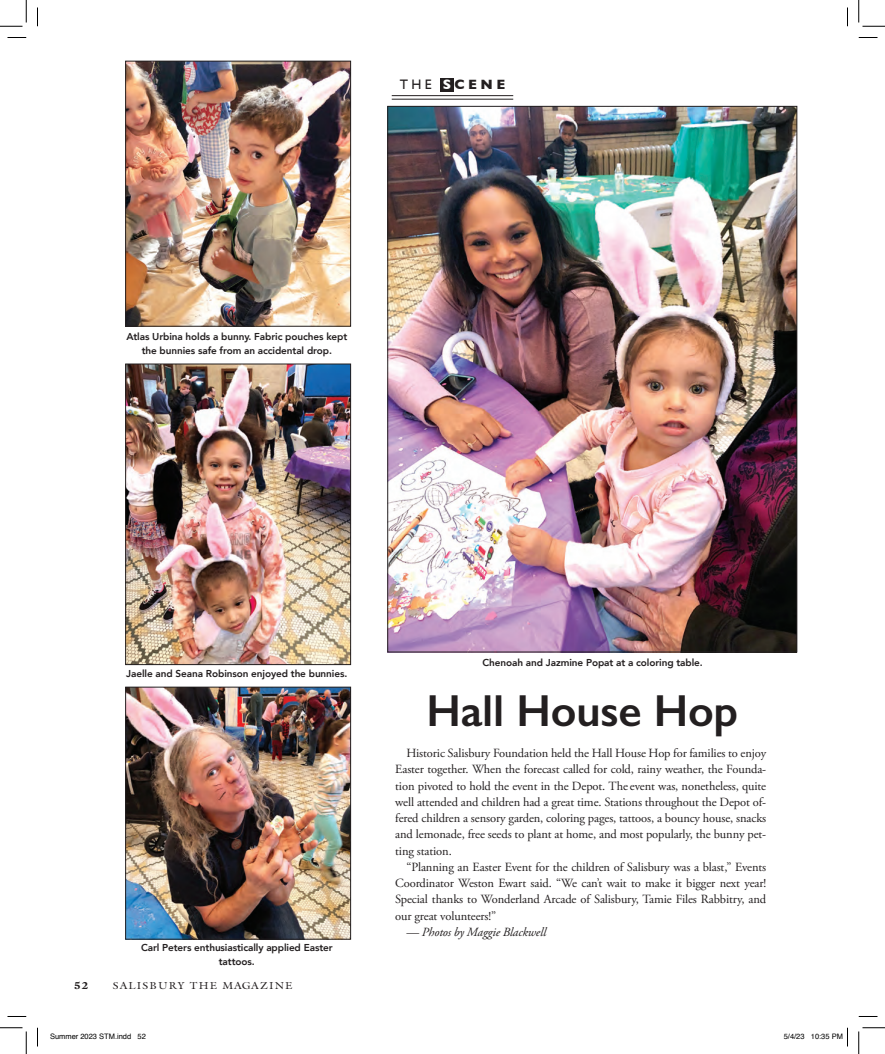
<style>
.page{position:relative;width:885px;height:1054px;background:#fff}
.page>*{position:absolute;margin:0;border:0;box-sizing:border-box;transform-origin:0 0}
.t1{font:600 45px "Gill Sans";letter-spacing:-.005em;color:#231f20}
.t2{font:700 13.75px "Gill Sans";letter-spacing:.25em;color:#231f20}
.t3{font:12.5px/16.2px "Adobe Garamond Pro";letter-spacing:-.01em;color:#231f20;text-align:justify}
.t4{font:italic 12.5px "Adobe Garamond Pro";letter-spacing:-.01em;color:#231f20}
.t5{font:10.12px "Galliard";letter-spacing:.1em;color:#231f20;scale:1.11 1}
.t6{font:900 10.12px "Galliard";color:#231f20;scale:1.11 1}
.t7{font:800 10px/13.8px "Avenir";letter-spacing:-.01em;color:#231f20;text-align:center}
.t8{font:7.5px "Helvetica";color:#000}
.s1{font-weight:400}
.s2{color:#fff}
</style>
<div class="page">
<div style="left:440px;top:78px;width:14px;height:14px;background:#231f20"></div>
<hr style="left:392px;top:95px;width:121px;height:1px;background:#231f20">
<hr style="left:392px;top:99px;width:121px;height:1px;background:#231f20">
<img style="left:127px;top:689px;width:222px;height:248px">
<div style="left:125px;top:687px;width:226px;height:252px;border:1px solid #231f20"></div>
<img style="left:127px;top:366px;width:222px;height:297px">
<div style="left:125px;top:364px;width:226px;height:301px;border:1px solid #231f20"></div>
<img style="left:127px;top:63px;width:222px;height:261px">
<div style="left:125px;top:61px;width:226px;height:265px;border:1px solid #231f20"></div>
<img style="left:389px;top:108px;width:406px;height:542px">
<svg style="left:8px;top:37px;width:18px;height:1px"></svg>
<svg style="left:859px;top:37px;width:19px;height:1px"></svg>
<svg style="left:8px;top:1016px;width:18px;height:1px"></svg>
<svg style="left:859px;top:1016px;width:19px;height:1px"></svg>
<svg style="left:37px;top:8px;width:1px;height:18px"></svg>
<svg style="left:37px;top:1028px;width:1px;height:18px"></svg>
<svg style="left:847px;top:8px;width:1px;height:18px"></svg>
<svg style="left:0;top:0;width:27px;height:27px"></svg>
<svg style="left:0;top:1027px;width:27px;height:27px"></svg>
<svg style="left:859px;top:0;width:26px;height:27px"></svg>
<svg style="left:859px;top:1027px;width:26px;height:27px"></svg>
<svg style="left:847px;top:1028px;width:1px;height:18px"></svg>
<p class="t2" style="left:400px;top:74px;width:107px"><span class="s1">THE</span> <span class="s2">S</span>CENE</p>
<p class="t7" style="left:126px;top:330px;width:222px">Atlas Urbina holds a bunny. Fabric pouches kept the bunnies safe from an accidental drop.</p>
<p class="t7" style="left:126px;top:667px;width:223px">Jaelle and Seana Robinson enjoyed the bunnies.</p>
<p class="t7" style="left:141px;top:941px;width:193px">Carl Peters enthusiastically applied Easter tattoos.</p>
<p class="t6" style="left:74px;top:979px;width:14px">52</p>
<p class="t5" style="left:113px;top:979px;width:163px">SALISBURY THE MAGAZINE</p>
<p class="t7" style="left:483px;top:655px;width:222px">Chenoah and Jazmine Popat at a coloring table.</p>
<h1 class="t1" style="left:426px;top:684px;width:313px">Hall House Hop</h1>
<p class="t3" style="left:395px;top:745px;width:373px;text-indent:11px">Historic Salisbury Foundation held the Hall House Hop for families to enjoy Easter together. When the forecast called for cold, rainy weather, the Founda&shy;tion pivoted to hold the event in the Depot. The event was, nonetheless, quite well attended and children had a great time. Stations throughout the Depot of&shy;fered children a sensory garden, coloring pages, tattoos, a bouncy house, snacks and lemonade, free seeds to plant at home, and most popularly, the bunny pet&shy;ting station.</p>
<p class="t3" style="left:395px;top:859px;width:373px;text-indent:11px">“Planning an Easter Event for the children of Salisbury was a blast,” Events Coordinator Weston Ewart said. “We can’t wait to make it bigger next year!<br>Special thanks to Wonderland Arcade of Salisbury, Tamie Files Rabbitry, and our great volunteers!”</p>
<p class="t4" style="left:407px;top:924px;width:141px">— Photos by Maggie Blackwell</p>
<p class="t8" style="left:50px;top:1030px;width:97px">Summer 2023 STM.indd 52</p>
<p class="t8" style="left:784px;top:1030px;width:61px">5/4/23 10:35 PM</p>
</div>
